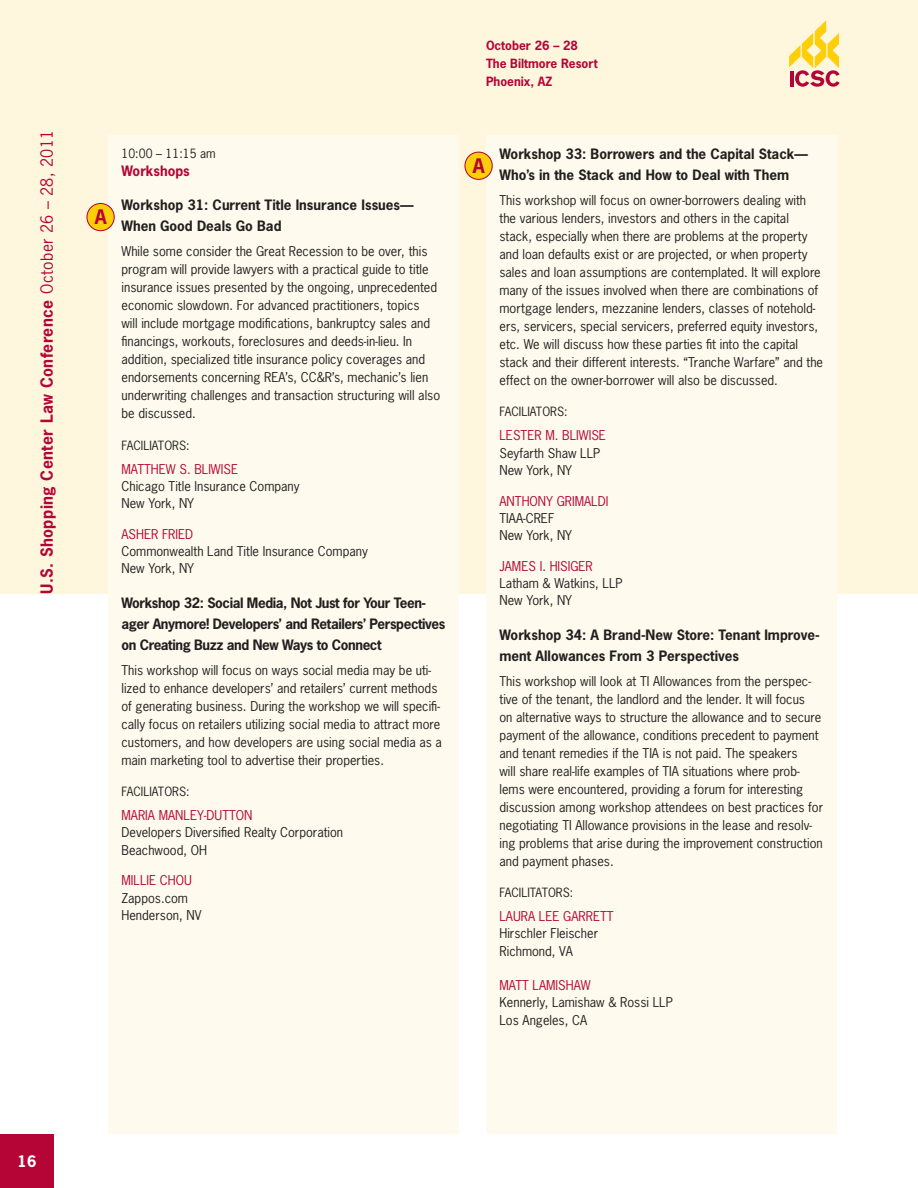
<style>
.page{position:relative;width:918px;height:1188px;background:#fff}
.page>*{position:absolute;margin:0;border:0;box-sizing:border-box;transform-origin:0 0}
.t1{font:700 18.9px "News Gothic Std";color:#b50536}
.t2{font:700 15.75px "News Gothic Std";letter-spacing:.025em;color:#b50536}
.t3{font:700 15px "News Gothic Std";color:#fff}
.t4{font:700 13.5px/21px "News Gothic Std";color:#231f20}
.t5{font:700 13.5px/21px "News Gothic Std";letter-spacing:-.03em;color:#231f20}
.t6{font:700 13.5px "News Gothic Std";color:#b50536}
.t7{font:12.75px/18px "News Gothic Std";color:#231f20}
.t8{font:12.75px "News Gothic Std";color:#b50536}
.t9{font:12px "News Gothic Std";color:#231f20}
.t10{font:700 12px/18px "News Gothic Std";color:#b50536}
.s1{font-weight:400}
</style>
<div class="page">
<hr style="left:917px;top:594px;width:1px;height:594px;background:#fef7de">
<div style="left:0;top:0;width:918px;height:594px;background:#fef7de"></div>
<div style="left:486px;top:135px;width:351px;height:999px;background:#fefbee"></div>
<div style="left:108px;top:135px;width:351px;height:999px;background:#fefbee"></div>
<div style="left:0;top:1134px;width:54px;height:54px;background:#b50536"></div>
<div style="left:87px;top:203px;width:27px;height:28px;background:#fece08;border-radius:50%"></div>
<div style="left:86px;top:203px;width:29px;height:28px;border:1px solid #b50536;border-radius:50%"></div>
<div style="left:465px;top:152px;width:27px;height:27px;background:#fece08;border-radius:50%"></div>
<div style="left:464px;top:152px;width:29px;height:28px;border:1px solid #b50536;border-radius:50%"></div>
<svg style="left:789px;top:20px;width:51px;height:67px"></svg>
<p class="t2" style="left:36px;top:594px;width:466px;rotate:-90deg">U.S. Shopping Center Law Conference <span class="s1">October 26 – 28, 2011</span></p>
<h1 class="t1" style="left:95px;top:205px;width:13px">A</h1>
<p class="t9" style="left:122px;top:146px;width:96px">10:00 – 11:15 am</p>
<p class="t6" style="left:122px;top:162px;width:70px">Workshops</p>
<p class="t4" style="left:122px;top:195px;width:294px">Workshop 31: Current Title Insurance Issues—<br>When Good Deals Go Bad</p>
<p class="t7" style="left:122px;top:242px;width:320px">While some consider the Great Recession to be over, this program will provide lawyers with a practical guide to title insurance issues presented by the ongoing, unprecedented economic slowdown. For advanced practitioners, topics<br>will include mortgage modifications, bankruptcy sales and financings, workouts, foreclosures and deeds-in-lieu. In addition, specialized title insurance policy coverages and endorsements concerning REA’s, CC&amp;R’s, mechanic’s lien underwriting challenges and transaction structuring will also be discussed.</p>
<p class="t9" style="left:122px;top:437px;width:13px">Faciliators</p>
<p class="t9" style="left:186px;top:437px;width:5px">:</p>
<p class="t8" style="left:122px;top:461px;width:18px">Matthew</p>
<p class="t8" style="left:179px;top:461px;width:30px">S. Bliwise</p>
<p class="t7" style="left:122px;top:477px;width:180px;line-height:17.2px">Chicago Title Insurance Company<br>New York, NY</p>
<p class="t8" style="left:122px;top:526px;width:16px">Asher</p>
<p class="t8" style="left:162px;top:526px;width:14px">Fried</p>
<p class="t7" style="left:122px;top:543px;width:248px;line-height:17.2px">Commonwealth Land Title Insurance Company<br>New York, NY</p>
<p class="t5" style="left:122px;top:592px;width:326px">Workshop 32: Social Media, Not Just for Your Teen&shy;ager Anymore! Developers’ and Retailers’ Perspectives on Creating Buzz and New Ways to Connect</p>
<p class="t7" style="left:122px;top:661px;width:322px">This workshop will focus on ways social media may be uti&shy;lized to enhance developers’ and retailers’ current methods of generating business. During the workshop we will specifi&shy;cally focus on retailers utilizing social media to attract more customers, and how developers are using social media as a main marketing tool to advertise their properties.</p>
<p class="t9" style="left:122px;top:784px;width:13px">Faciliators</p>
<p class="t9" style="left:186px;top:784px;width:5px">:</p>
<p class="t8" style="left:122px;top:807px;width:17px">Maria</p>
<p class="t8" style="left:159px;top:807px;width:18px">Manle</p>
<p class="t8" style="left:197px;top:807px;width:26px">y-Dutton</p>
<p class="t7" style="left:122px;top:824px;width:223px;line-height:17.2px">Developers Diversified Realty Corporation<br>Beachwood, OH</p>
<p class="t8" style="left:122px;top:872px;width:16px">Millie</p>
<p class="t8" style="left:160px;top:872px;width:17px">Chou</p>
<p class="t7" style="left:122px;top:889px;width:81px;line-height:17.2px">Zappos.com<br>Henderson, NV</p>
<p class="t10" style="left:486px;top:37px;width:113px">October 26 – 28<br>The Biltmore Resort<br>Phoenix, AZ</p>
<h1 class="t1" style="left:473px;top:153px;width:13px">A</h1>
<p class="t4" style="left:500px;top:143px;width:310px">Workshop 33: Borrowers and the Capital Stack—<br>Who’s in the Stack and How to Deal with Them</p>
<p class="t7" style="left:500px;top:191px;width:325px">This workshop will focus on owner-borrowers dealing with the various lenders, investors and others in the capital stack, especially when there are problems at the property and loan defaults exist or are projected, or when property sales and loan assumptions are contemplated. It will explore many of the issues involved when there are combinations of mortgage lenders, mezzanine lenders, classes of notehold&shy;ers, servicers, special servicers, preferred equity investors, etc. We will discuss how these parties fit into the capital stack and their different interests. “Tranche Warfare” and the effect on the owner-borrower will also be discussed.</p>
<p class="t9" style="left:500px;top:404px;width:13px">Faciliators</p>
<p class="t9" style="left:564px;top:404px;width:5px">:</p>
<p class="t8" style="left:500px;top:427px;width:15px">Lester</p>
<p class="t8" style="left:545px;top:427px;width:32px">M. Bliwise</p>
<p class="t7" style="left:500px;top:444px;width:102px;line-height:17.2px">Seyfarth Shaw LLP<br>New York, NY</p>
<p class="t8" style="left:500px;top:493px;width:16px">Anthon</p>
<p class="t8" style="left:546px;top:493px;width:18px">y Grimaldi</p>
<p class="t7" style="left:500px;top:509px;width:74px;line-height:17.2px">TIAA-CREF<br>New York, NY</p>
<p class="t8" style="left:500px;top:558px;width:14px">James</p>
<p class="t8" style="left:540px;top:558px;width:47px">I. Hisiger</p>
<p class="t7" style="left:500px;top:574px;width:125px;line-height:17.2px">Latham &amp; Watkins, LLP<br>New York, NY</p>
<p class="t4" style="left:500px;top:624px;width:322px">Workshop 34: A Brand-New Store: Tenant Improve&shy;ment Allowances From 3 Perspectives</p>
<p class="t7" style="left:500px;top:672px;width:325px">This workshop will look at TI Allowances from the perspec&shy;tive of the tenant, the landlord and the lender. It will focus<br>on alternative ways to structure the allowance and to secure payment of the allowance, conditions precedent to payment and tenant remedies if the TIA is not paid. The speakers<br>will share real-life examples of TIA situations where prob&shy;lems were encountered, providing a forum for interesting discussion among workshop attendees on best practices for negotiating TI Allowance provisions in the lease and resolv&shy;ing problems that arise during the improvement construction and payment phases.</p>
<p class="t9" style="left:500px;top:885px;width:13px">Facilitators</p>
<p class="t9" style="left:570px;top:885px;width:5px">:</p>
<p class="t8" style="left:500px;top:908px;width:15px">Laura</p>
<p class="t8" style="left:539px;top:908px;width:33px">Lee Garrett</p>
<p class="t7" style="left:500px;top:925px;width:100px;line-height:17.2px">Hirschler Fleischer<br>Richmond, VA</p>
<p class="t8" style="left:500px;top:977px;width:18px">Matt</p>
<p class="t8" style="left:533px;top:977px;width:15px">Lamishaw</p>
<p class="t7" style="left:500px;top:994px;width:175px;line-height:17.2px">Kennerly, Lamishaw &amp; Rossi LLP<br>Los Angeles, CA</p>
<p class="t3" style="left:17px;top:1151px;width:21px">16</p>
</div>
